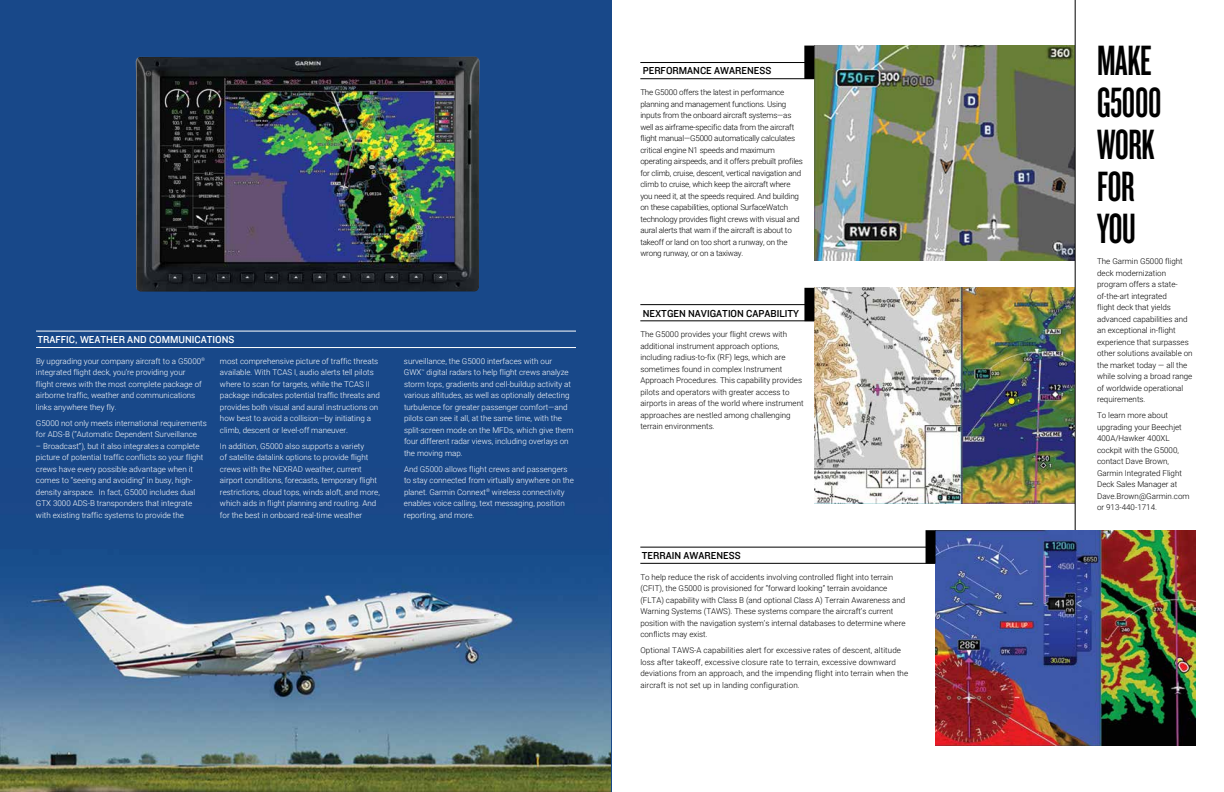
<style>
.page{position:relative;width:1224px;height:792px;background:#fff}
.page>*{position:absolute;margin:0;border:0;box-sizing:border-box;transform-origin:0 0}
.t1{font:44px/42px "Knockout 47 Bantamweight";letter-spacing:-.01em;color:#000}
.t2{font:10.5px "Knockout 31 Junior Middlewt";color:#000}
.t3{font:10.5px "Knockout 31 Junior Middlewt";color:#fff}
.t4{font:300 8px/11.5px "Roboto";color:#fff}
.t5{font:300 8px/11.5px "Roboto";color:#000}
.t6{font:300 8px/11.5px "Roboto";letter-spacing:-.02em;color:#000}
</style>
<div class="page">
<svg style="left:0;top:0;width:612px;height:792px;background:#305a8c"></svg>
<hr style="left:640px;top:304px;width:420px;height:1px;background:#000">
<hr style="left:640px;top:547px;width:420px;height:1px;background:#000">
<img style="left:136px;top:57px;width:344px;height:235px">
<hr style="left:36px;top:331px;width:540px;height:1px;background:#fff">
<hr style="left:36px;top:347px;width:540px;height:1px;background:#fff">
<hr style="left:640px;top:78px;width:174px;height:1px;background:#000">
<hr style="left:640px;top:321px;width:174px;height:1px;background:#000">
<hr style="left:640px;top:563px;width:296px;height:1px;background:#000">
<hr style="left:640px;top:62px;width:420px;height:1px;background:#000">
<img style="left:814px;top:46px;width:261px;height:215px">
<img style="left:814px;top:288px;width:260px;height:215px">
<hr style="left:1075px;top:0;width:1px;height:548px;background:#000">
<div style="left:804px;top:46px;width:10px;height:33px;background:#000"></div>
<div style="left:804px;top:288px;width:10px;height:33px;background:#000"></div>
<img style="left:936px;top:530px;width:260px;height:216px">
<div style="left:926px;top:530px;width:10px;height:34px;background:#000"></div>
<h2 class="t3" style="left:37px;top:332px;width:199px">TRAFFIC, WEATHER AND COMMUNICATIONS</h2>
<p class="t4" style="left:36px;top:355px;width:171px">By upgrading your company aircraft to a G5000<sup>® </sup>integrated flight deck, you’re providing your flight crews with the most complete package of airborne traffic, weather and communications links anywhere they fly.</p>
<p class="t4" style="left:36px;top:417px;width:172px">G5000 not only meets international requirements for ADS-B (“Automatic Dependent Surveillance</p>
<p class="t4" style="left:36px;top:440px;width:169px">– Broadcast”), but it also integrates a complete picture of potential traffic conflicts so your flight crews have every possible advantage when it comes to “seeing and avoiding” in busy, high&shy;density airspace. In fact, G5000 includes dual GTX 3000 ADS-B transponders that integrate with existing traffic systems to provide the</p>
<p class="t4" style="left:220px;top:355px;width:161px">most comprehensive picture of traffic threats available. With TCAS I, audio alerts tell pilots where to scan for targets, while the TCAS II package indicates potential traffic threats and provides both visual and aural instructions on how best to avoid a collision—by initiating a climb, descent or level-off maneuver.</p>
<p class="t4" style="left:220px;top:440px;width:161px">In addition, G5000 also supports a variety<br>of satelite datalink options to provide flight crews with the NEXRAD weather, current airport conditions, forecasts, temporary flight restrictions, cloud tops, winds aloft, and more, which aids in flight planning and routing. And for the best in onboard real-time weather</p>
<p class="t4" style="left:404px;top:355px;width:171px">surveillance, the G5000 interfaces with our GWX<sup>™</sup> digital radars to help flight crews analyze storm tops, gradients and cell-buildup activity at various altitudes, as well as optionally detecting turbulence for greater passenger comfort—and pilots can see it all, at the same time, with the split-screen mode on the MFDs, which give them four different radar views, including overlays on the moving map.</p>
<p class="t4" style="left:404px;top:463px;width:171px">And G5000 allows flight crews and passengers to stay connected from virtually anywhere on the planet. Garmin Connext<sup>®</sup> wireless connectivity enables voice calling, text messaging, position reporting, and more.</p>
<h2 class="t2" style="left:643px;top:64px;width:130px">PERFORMANCE AWARENESS</h2>
<p class="t6" style="left:640px;top:86px;width:164px">The G5000 offers the latest in performance planning and management functions. Using inputs from the onboard aircraft systems—as well as airframe-specific data from the aircraft flight manual—G5000 automatically calculates critical engine N1 speeds and maximum operating airspeeds, and it offers prebuilt profiles for climb, cruise, descent, vertical navigation and climb to cruise, which keep the aircraft where you need it, at the speeds required. And building on these capabilities, optional SurfaceWatch technology provides flight crews with visual and aural alerts that warn if the aircraft is about to takeoff or land on too short a runway, on the wrong runway, or on a taxiway.</p>
<h2 class="t2" style="left:643px;top:306px;width:158px">NEXTGEN NAVIGATION CAPABILITY</h2>
<p class="t5" style="left:640px;top:328px;width:165px">The G5000 provides your flight crews with additional instrument approach options, including radius-to-fix (RF) legs, which are sometimes found in complex Instrument Approach Procedures. This capability provides pilots and operators with greater access to airports in areas of the world where instrument approaches are nestled among challenging terrain environments.</p>
<h2 class="t2" style="left:642px;top:548px;width:100px">TERRAIN AWARENESS</h2>
<p class="t5" style="left:640px;top:571px;width:267px">To help reduce the risk of accidents involving controlled flight into terrain (CFIT), the G5000 is provisioned for “forward looking” terrain avoidance (FLTA) capability with Class B (and optional Class A) Terrain Awareness and Warning Systems (TAWS). These systems compare the aircraft’s current position with the navigation system’s internal databases to determine where conflicts may exist.</p>
<p class="t5" style="left:640px;top:644px;width:269px">Optional TAWS-A capabilities alert for excessive rates of descent, altitude loss after takeoff, excessive closure rate to terrain, excessive downward deviations from an approach, and the impending flight into terrain when the aircraft is not set up in landing configuration.</p>
<h1 class="t1" style="left:1097px;top:38px;width:66px">MAKE<br>G5000<br>WORK<br>FOR<br>YOU</h1>
<p class="t5" style="left:1097px;top:255px;width:97px">The Garmin G5000 flight deck modernization program offers a state&shy;of-the-art integrated<br>flight deck that yields advanced capabilities and an exceptional in-flight experience that surpasses other solutions available on the market today — all the while solving a broad range of worldwide operational requirements.</p>
<p class="t5" style="left:1097px;top:409px;width:94px">To learn more about upgrading your Beechjet<br>400A/Hawker 400XL cockpit with the G5000, contact Dave Brown,<br>Garmin Integrated Flight<br>Deck Sales Manager at<br>Dave.Brown@Garmin.com or 913-440-1714.</p>
</div>
